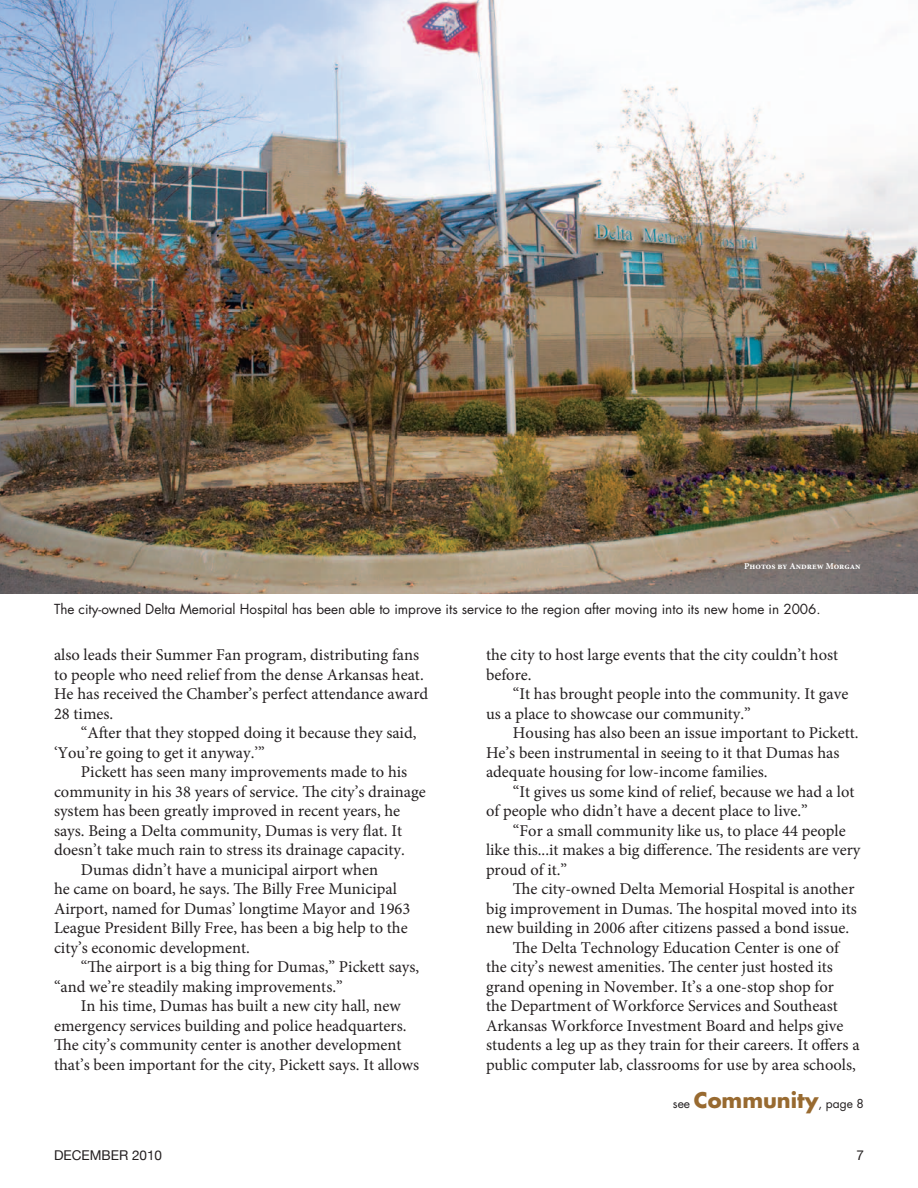
<style>
.page{position:relative;width:918px;height:1188px;background:#fff}
.page>*{position:absolute;margin:0;border:0;box-sizing:border-box;transform-origin:0 0}
.Column_no_indent_but{font:16.5px/19.5px "Minion Pro";color:#231f20}
.Photo_Cutline{font:13.5px "Futura";color:#231f20}
.t1{font:13.5px "Helvetica Neue";color:#231f20}
.t2{font:12px "Futura";color:#231f20}
.t3{font:700 9px "Minion Pro";letter-spacing:-.005em;color:#fff}
.s1{font-weight:700;font-size:21px;color:#986a30}
</style>
<div class="page">
<img style="left:0;top:0;width:918px;height:594px">
<p class="t3" style="left:744px;top:560px;width:118px">Photos by Andrew Morgan</p>
<p class="Photo_Cutline" style="left:54px;top:599px;width:768px">The city-owned Delta Memorial Hospital has been able to improve its service to the region after moving into its new home in 2006.</p>
<p class="Column_no_indent_but" style="left:54px;top:645px;width:376px">also leads their Summer Fan program, distributing fans to people who need relief from the dense Arkansas heat.<br>He has received the Chamber’s perfect attendance award 28 times.</p>
<p class="Column_no_indent_but" style="left:54px;top:723px;width:364px;text-indent:27px">“After that they stopped doing it because they said, ‘You’re going to get it anyway.’”</p>
<p class="Column_no_indent_but" style="left:54px;top:762px;width:373px;text-indent:27px">Pickett has seen many improvements made to his community in his 38 years of service. The city’s drainage system has been greatly improved in recent years, he says. Being a Delta community, Dumas is very flat. It doesn’t take much rain to stress its drainage capacity.</p>
<p class="Column_no_indent_but" style="left:54px;top:860px;width:358px;text-indent:27px">Dumas didn’t have a municipal airport when<br>he came on board, he says. The Billy Free Municipal Airport, named for Dumas’ longtime Mayor and 1963<br>League President Billy Free, has been a big help to the city’s economic development.</p>
<p class="Column_no_indent_but" style="left:54px;top:957px;width:367px;text-indent:27px">“The airport is a big thing for Dumas,” Pickett says, “and we’re steadily making improvements.”</p>
<p class="Column_no_indent_but" style="left:54px;top:996px;width:367px;text-indent:27px">In his time, Dumas has built a new city hall, new emergency services building and police headquarters.<br>The city’s community center is another development that’s been important for the city, Pickett says. It allows</p>
<p class="Column_no_indent_but" style="left:486px;top:645px;width:354px">the city to host large events that the city couldn’t host before.</p>
<p class="Column_no_indent_but" style="left:486px;top:684px;width:364px;text-indent:27px">“It has brought people into the community. It gave us a place to showcase our community.”</p>
<p class="Column_no_indent_but" style="left:486px;top:723px;width:374px;text-indent:27px">Housing has also been an issue important to Pickett.<br>He’s been instrumental in seeing to it that Dumas has adequate housing for low-income families.</p>
<p class="Column_no_indent_but" style="left:486px;top:782px;width:370px;text-indent:27px">“It gives us some kind of relief, because we had a lot of people who didn’t have a decent place to live.”</p>
<p class="Column_no_indent_but" style="left:486px;top:821px;width:376px;text-indent:27px">“For a small community like us, to place 44 people like this...it makes a big difference. The residents are very proud of it.”</p>
<p class="Column_no_indent_but" style="left:486px;top:879px;width:372px;text-indent:27px">The city-owned Delta Memorial Hospital is another big improvement in Dumas. The hospital moved into its new building in 2006 after citizens passed a bond issue.</p>
<p class="Column_no_indent_but" style="left:486px;top:938px;width:375px;text-indent:27px">The Delta Technology Education Center is one of the city’s newest amenities. The center just hosted its grand opening in November. It’s a one-stop shop for<br>the Department of Workforce Services and Southeast Arkansas Workforce Investment Board and helps give students a leg up as they train for their careers. It offers a public computer lab, classrooms for use by area schools,</p>
<p class="t2" style="left:673px;top:1095px;width:193px">see <span class="s1">Community</span>, page 8</p>
<p class="t1" style="left:54px;top:1148px;width:110px">DECEMBER 2010</p>
<p class="t1" style="left:856px;top:1148px;width:9px">7</p>
</div>
